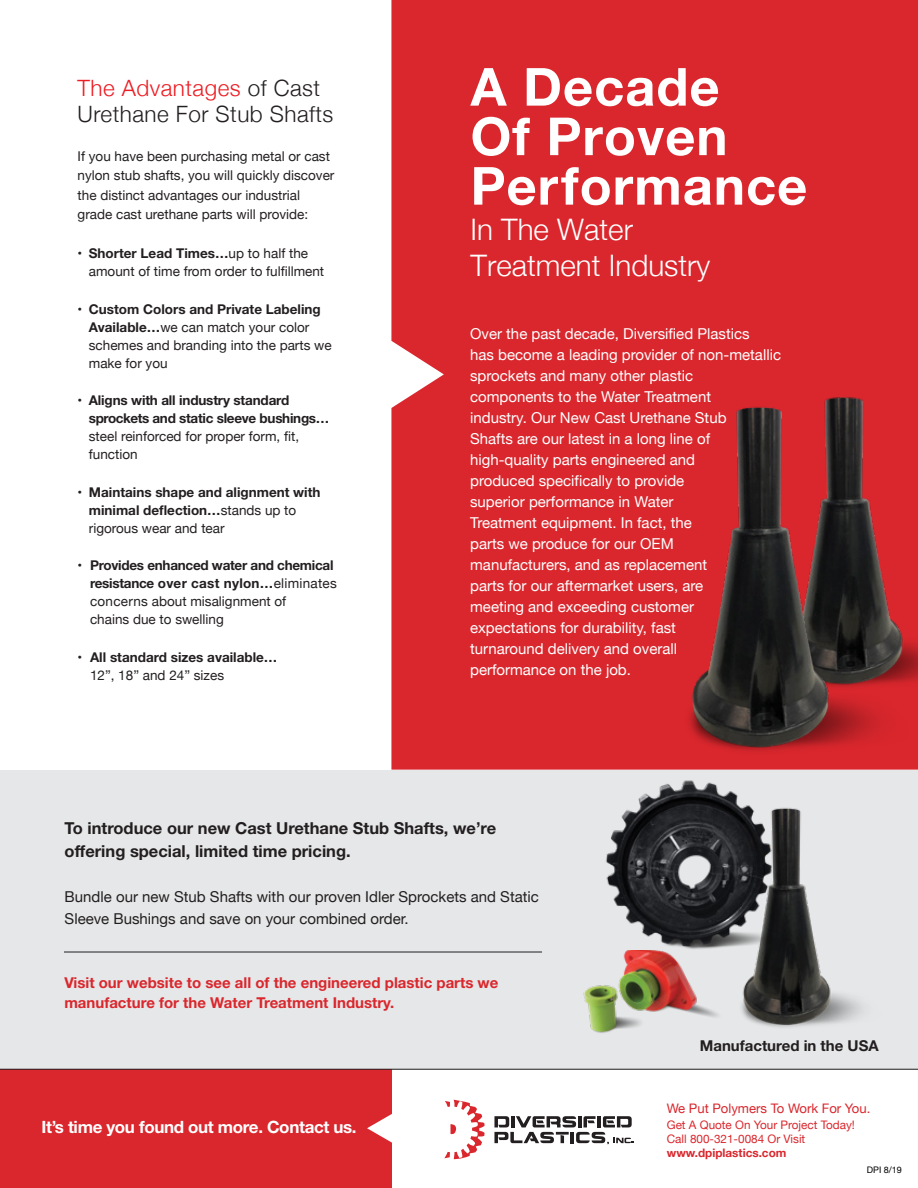
<style>
.page{position:relative;width:918px;height:1188px;background:#fff}
.page>*{position:absolute;margin:0;border:0;box-sizing:border-box;transform-origin:0 0}
.t1{font:700 52.5px/49.5px "Helvetica Neue";letter-spacing:.02em;color:#fff}
.t2{font:300 29.7px/35.5px "Helvetica Neue";color:#fff}
.t3{font:300 22.5px/25.5px "Helvetica Neue";letter-spacing:.02em;color:#231f20}
.t4{font:700 16.95px "Helvetica Neue";letter-spacing:-.02em;color:#fff}
.t5{font:700 16.5px/22.5px "Helvetica Neue";color:#231f20}
.t6{font:15px/21px "Helvetica Neue";color:#fff}
.t7{font:15px/22.5px "Helvetica Neue";color:#231f20}
.t8{font:700 15px/19.5px "Helvetica Neue";color:#d9272d}
.t9{font:700 15px "Helvetica Neue";color:#231f20}
.t10{font:13.5px/18px "Helvetica Neue";color:#231f20}
.t11{font:700 13.5px/18px "Helvetica Neue";letter-spacing:-.01em;color:#231f20}
.t12{font:13.05px "Helvetica Neue";color:#d9272d}
.t13{font:11.7px/14.1px "Helvetica Neue";color:#d9272d}
.t14{font:700 11.7px "Helvetica Neue";color:#d9272d}
.t15{font:9px "Helvetica Neue";color:#010101}
.s1{color:#ed1d24}
.s2{font-weight:700}
.s3{font-weight:400}
</style>
<div class="page">
<div style="left:0;top:771px;width:917px;height:299px;background:#e6e7e8"></div>
<div style="left:0;top:1070px;width:392px;height:118px;background:#d9272d"></div>
<svg style="left:494px;top:1116px;width:140px;height:28px"></svg>
<svg style="left:444px;top:1100px;width:41px;height:59px"></svg>
<svg style="left:367px;top:1114px;width:25px;height:29px"></svg>
<hr style="left:0;top:1069px;width:918px;height:1px;background:#231f20">
<div style="left:391px;top:0;width:527px;height:770px;background:#d9272d"></div>
<img style="left:583px;top:959px;width:111px;height:74px">
<img style="left:614px;top:369px;width:304px;height:420px">
<img style="left:694px;top:785px;width:200px;height:243px">
<img style="left:606px;top:771px;width:185px;height:188px">
<hr style="left:64px;top:952px;width:478px;height:1px;background:#231f20">
<h3 class="t3" style="left:78px;top:74px;width:257px"><span class="s1">The Advantages</span> of Cast<br>Urethane For Stub Shafts</h3>
<p class="t10" style="left:78px;top:147px;width:258px;line-height:19.5px">If you have been purchasing metal or cast nylon stub shafts, you will quickly discover the distinct advantages our industrial grade cast urethane parts will provide:</p>
<p class="t10" style="left:89px;top:245px;width:237px;text-indent:-11px"><span class="s2">• Shorter Lead Times…</span>up to half the amount of time from order to fulfillment</p>
<p class="t10" style="left:89px;top:301px;width:244px;text-indent:-11px"><span class="s2">• Custom Colors and Private Labeling<br>Available…</span>we can match your color schemes and branding into the parts we make for you</p>
<p class="t11" style="left:89px;top:392px;width:242px;text-indent:-11px">• Aligns with all industry standard sprockets and static sleeve bushings…</p>
<p class="t10" style="left:89px;top:428px;width:212px">steel reinforced for proper form, fit, function</p>
<p class="t11" style="left:89px;top:483px;width:233px;text-indent:-11px">• Maintains shape and alignment with minimal deflection…<span class="s3">stands up to rigorous wear and tear</span></p>
<p class="t11" style="left:90px;top:557px;width:248px;text-indent:-12px">• Provides enhanced water and chemical resistance over cast nylon…<span class="s3">eliminates concerns about misalignment of<br>chains due to swelling</span></p>
<p class="t11" style="left:78px;top:648px;width:201px">• All standard sizes available…</p>
<p class="t10" style="left:90px;top:667px;width:136px">12”, 18” and 24” sizes</p>
<h1 class="t1" style="left:471px;top:64px;width:338px">A Decade<br>Of Proven<br>Performance</h1>
<h2 class="t2" style="left:471px;top:210px;width:241px">In The Water<br>Treatment Industry</h2>
<p class="t6" style="left:470px;top:324px;width:312px">Over the past decade, Diversified Plastics<br>has become a leading provider of non-metallic sprockets and many other plastic<br>components to the Water Treatment<br>industry. Our New Cast Urethane Stub<br>Shafts are our latest in a long line of high-quality parts engineered and<br>produced specifically to provide<br>superior performance in Water<br>Treatment equipment. In fact, the<br>parts we produce for our OEM<br>manufacturers, and as replacement<br>parts for our aftermarket users, are<br>meeting and exceeding customer expectations for durability, fast<br>turnaround delivery and overall<br>performance on the job.</p>
<p class="t5" style="left:65px;top:817px;width:433px">To introduce our new Cast Urethane Stub Shafts, we’re offering special, limited time pricing.</p>
<p class="t7" style="left:65px;top:886px;width:476px">Bundle our new Stub Shafts with our proven Idler Sprockets and Static<br>Sleeve Bushings and save on your combined order.</p>
<p class="t8" style="left:64px;top:973px;width:436px">Visit our website to see all of the engineered plastic parts we manufacture for the Water Treatment Industry.</p>
<p class="t4" style="left:41px;top:1117px;width:317px">It’s time you found out more. Contact us.</p>
<p class="t9" style="left:700px;top:1036px;width:180px">Manufactured in the USA</p>
<p class="t12" style="left:667px;top:1099px;width:205px">We Put Polymers To Work For You.</p>
<p class="t13" style="left:667px;top:1119px;width:190px">Get A Quote On Your Project Today!<br>Call 800-321-0084 Or Visit</p>
<p class="t14" style="left:667px;top:1144px;width:121px">www.dpiplastics.com</p>
<p class="t15" style="left:867px;top:1164px;width:37px">DPI 8/19</p>
</div>
